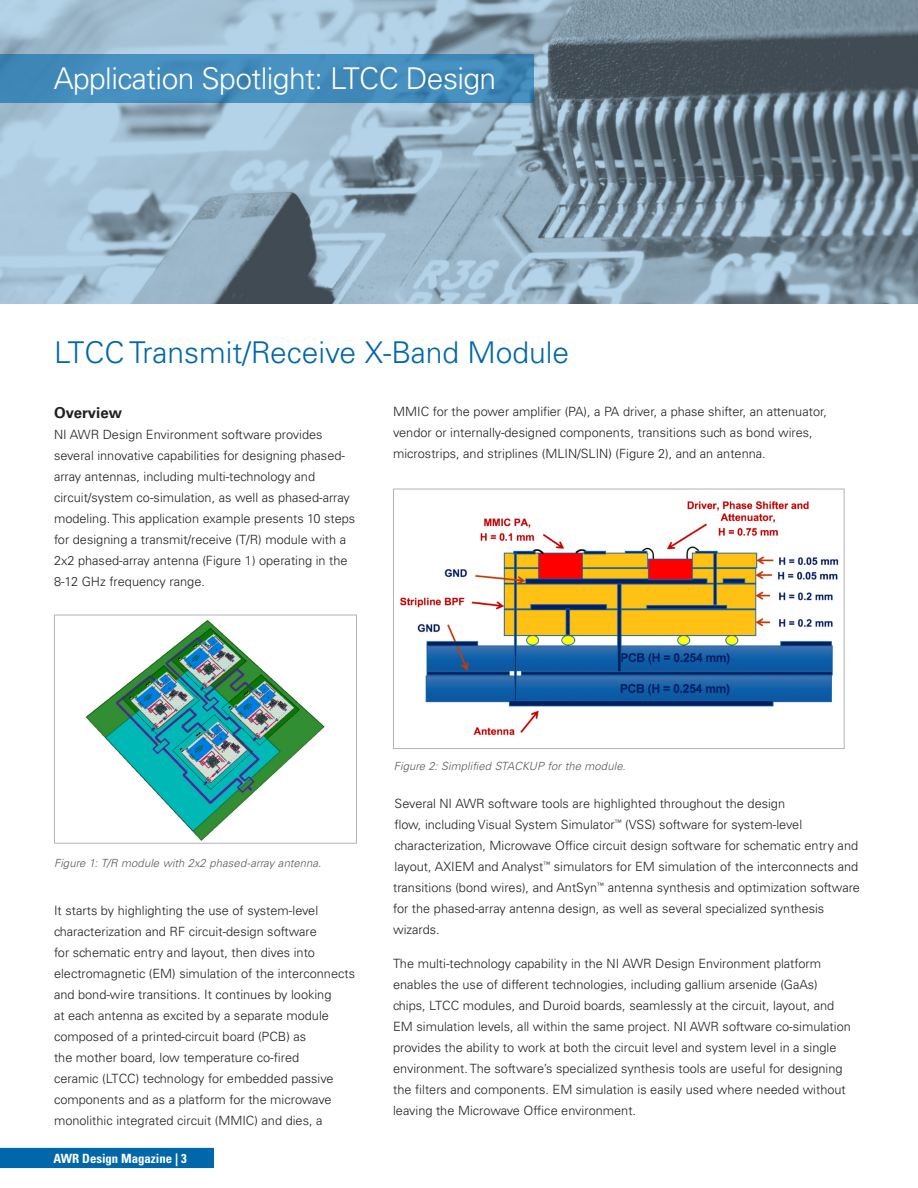
<style>
.page{position:relative;width:918px;height:1188px;background:#fff}
.page>*{position:absolute;margin:0;border:0;box-sizing:border-box;transform-origin:0 0}
.Body{font:300 30px "Univers LT Std";color:#0067aa}
.Body-2{font:300 30px "Univers LT Std";letter-spacing:-.02em;color:#fff}
.Body-3{font:700 15px "Univers LT Std";color:#231f20}
.Body-4{font:300 12.75px/21px "Univers LT Std";color:#231f20}
.t1{font:700 condensed 12.75px "Univers LT Std";color:#fff}
.t2{font:italic 300 11.25px "Univers LT Std";letter-spacing:.01em;color:#57585a}
</style>
<div class="page">
<img style="left:0;top:0;width:918px;height:304px">
<svg style="left:0;top:54px;width:534px;height:49px;background:#428bbb"></svg>
<img style="left:85px;top:619px;width:240px;height:221px">
<div style="left:54px;top:615px;width:303px;height:229px;border:1px solid #b2b3b7"></div>
<img style="left:400px;top:501px;width:439px;height:235px">
<div style="left:393px;top:489px;width:452px;height:260px;border:1px solid #b2b3b7"></div>
<svg style="left:0;top:1147px;width:214px;height:22px;background:#1573b1"></svg>
<p class="Body-2" style="left:54px;top:60px;width:444px">Application Spotlight: LTCC Design</p>
<p class="Body" style="left:54px;top:335px;width:517px">LTCC Transmit/Receive X-Band Module</p>
<p class="Body-3" style="left:54px;top:404px;width:70px">Overview</p>
<p class="Body-4" style="left:54px;top:424px;width:303px">NI AWR Design Environment software provides several innovative capabilities for designing phased&shy;array antennas, including multi-technology and circuit/system co-simulation, as well as phased-array modeling. This application example presents 10 steps for designing a transmit/receive (T/R) module with a 2x2 phased-array antenna (Figure 1) operating in the 8-12 GHz frequency range.</p>
<p class="Body-4" style="left:393px;top:401px;width:435px">MMIC for the power amplifier (PA), a PA driver, a phase shifter, an attenuator, vendor or internally-designed components, transitions such as bond wires, microstrips, and striplines (MLIN/SLIN) (Figure 2), and an antenna.</p>
<p class="t2" style="left:54px;top:856px;width:269px">Figure 1: T/R module with 2x2 phased-array antenna.</p>
<p class="Body-4" style="left:54px;top:900px;width:303px">It starts by highlighting the use of system-level characterization and RF circuit-design software<br>for schematic entry and layout, then dives into electromagnetic (EM) simulation of the interconnects and bond-wire transitions. It continues by looking<br>at each antenna as excited by a separate module composed of a printed-circuit board (PCB) as<br>the mother board, low temperature co-fired<br>ceramic (LTCC) technology for embedded passive components and as a platform for the microwave monolithic integrated circuit (MMIC) and dies, a</p>
<p class="t1" style="left:54px;top:1150px;width:135px">AWR Design Magazine | 3</p>
<p class="t2" style="left:394px;top:759px;width:233px">Figure 2: Simplified STACKUP for the module.</p>
<p class="Body-4" style="left:393px;top:793px;width:468px">Several NI AWR software tools are highlighted throughout the design<br>flow, including Visual System Simulator<sup>™</sup> (VSS) software for system-level characterization, Microwave Office circuit design software for schematic entry and layout, AXIEM and Analyst<sup>™</sup> simulators for EM simulation of the interconnects and transitions (bond wires), and AntSyn<sup>™</sup> antenna synthesis and optimization software for the phased-array antenna design, as well as several specialized synthesis wizards.</p>
<p class="Body-4" style="left:393px;top:953px;width:459px">The multi-technology capability in the NI AWR Design Environment platform enables the use of different technologies, including gallium arsenide (GaAs) chips, LTCC modules, and Duroid boards, seamlessly at the circuit, layout, and EM simulation levels, all within the same project. NI AWR software co-simulation provides the ability to work at both the circuit level and system level in a single environment. The software’s specialized synthesis tools are useful for designing the filters and components. EM simulation is easily used where needed without leaving the Microwave Office environment.</p>
</div>
